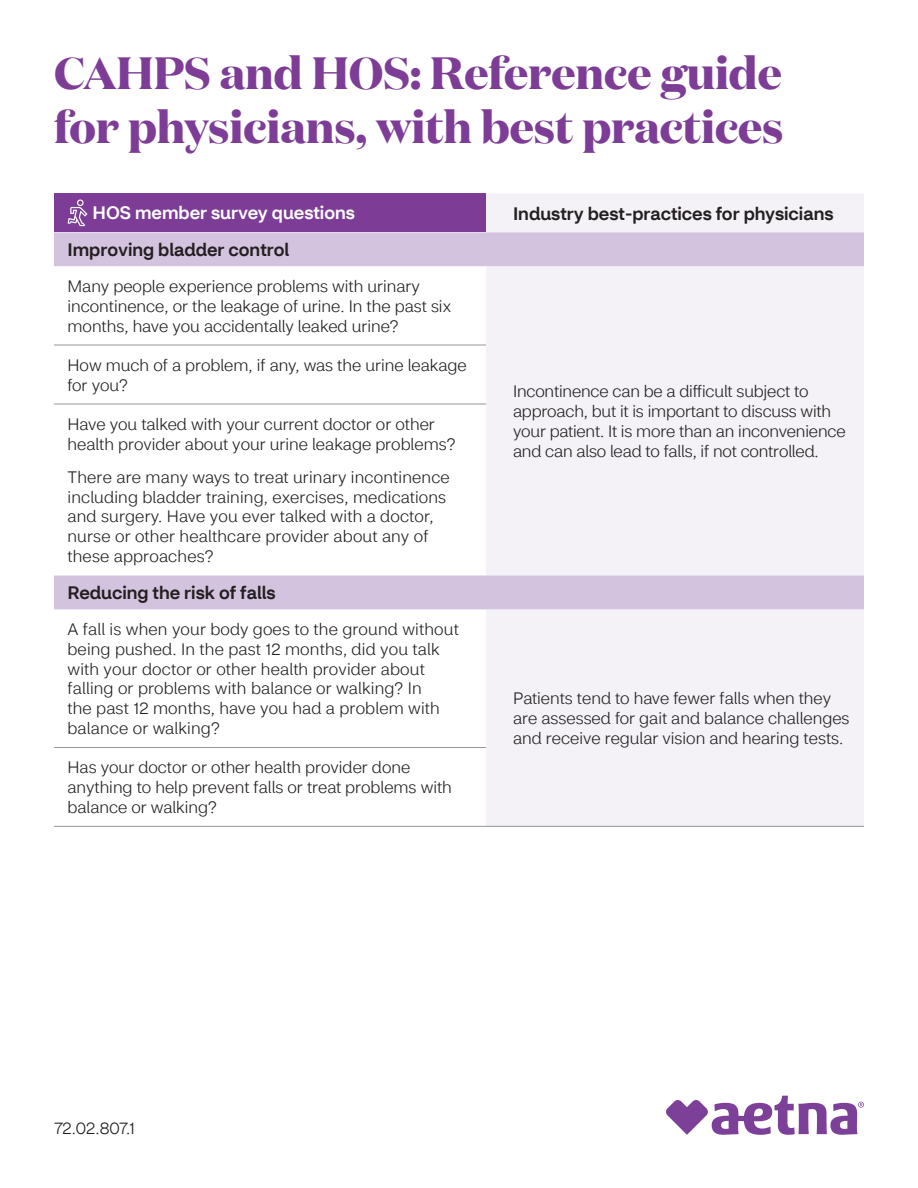
<style>
.page{position:relative;width:918px;height:1188px;background:#fff}
.page>*{position:absolute;margin:0;border:0;box-sizing:border-box;transform-origin:0 0}
.t1{font:700 45px/54px "Domaine Display";color:#7d3d97}
.t2{font:500 18px "CVS Health Sans";color:#231f20}
.t3{font:500 18px "CVS Health Sans";color:#fff}
.t4{font:300 16.5px/19.8px "CVS Health Sans";color:#231f20}
</style>
<div class="page">
<svg style="left:666px;top:1096px;width:198px;height:39px"></svg>
<div style="left:54px;top:194px;width:432px;height:38px;background:#7d3d97"></div>
<div style="left:486px;top:194px;width:378px;height:632px;background:#f4f1f7"></div>
<svg style="left:54px;top:232px;width:810px;height:377px"></svg>
<hr style="left:54px;top:747px;width:432px;height:1px;background:#939598">
<hr style="left:54px;top:345px;width:432px;height:1px;background:#939598">
<hr style="left:54px;top:404px;width:432px;height:1px;background:#939598">
<hr style="left:486px;top:826px;width:378px;height:1px;background:#939598">
<hr style="left:54px;top:826px;width:432px;height:1px;background:#939598">
<svg style="left:68px;top:200px;width:19px;height:26px"></svg>
<h1 class="t1" style="left:54px;top:44px;width:731px">CAHPS and HOS: Reference guide for physicians, with best practices</h1>
<p class="t3" style="left:92px;top:201px;width:264px">HOS member survey questions</p>
<p class="t2" style="left:513px;top:202px;width:322px">Industry best-practices for physicians</p>
<p class="t2" style="left:68px;top:238px;width:223px">Improving bladder control</p>
<p class="t4" style="left:68px;top:276px;width:385px">Many people experience problems with urinary incontinence, or the leakage of urine. In the past six months, have you accidentally leaked urine?</p>
<p class="t4" style="left:68px;top:355px;width:401px">How much of a problem, if any, was the urine leakage for you?</p>
<p class="t4" style="left:68px;top:414px;width:389px">Have you talked with your current doctor or other health provider about your urine leakage problems?</p>
<p class="t4" style="left:68px;top:467px;width:384px">There are many ways to treat urinary incontinence including bladder training, exercises, medications and surgery. Have you ever talked with a doctor, nurse or other healthcare provider about any of these approaches?</p>
<p class="t2" style="left:68px;top:582px;width:210px">Reducing the risk of falls</p>
<p class="t4" style="left:68px;top:619px;width:393px">A fall is when your body goes to the ground without being pushed. In the past 12 months, did you talk with your doctor or other health provider about falling or problems with balance or walking? In<br>the past 12 months, have you had a problem with balance or walking?</p>
<p class="t4" style="left:68px;top:758px;width:386px">Has your doctor or other health provider done anything to help prevent falls or treat problems with balance or walking?</p>
<p class="t4" style="left:513px;top:382px;width:334px">Incontinence can be a difficult subject to approach, but it is important to discuss with your patient. It is more than an inconvenience and can also lead to falls, if not controlled.</p>
<p class="t4" style="left:513px;top:689px;width:338px">Patients tend to have fewer falls when they are assessed for gait and balance challenges and receive regular vision and hearing tests.</p>
<p class="t4" style="left:54px;top:1118px;width:82px">72.02.807.1</p>
</div>
